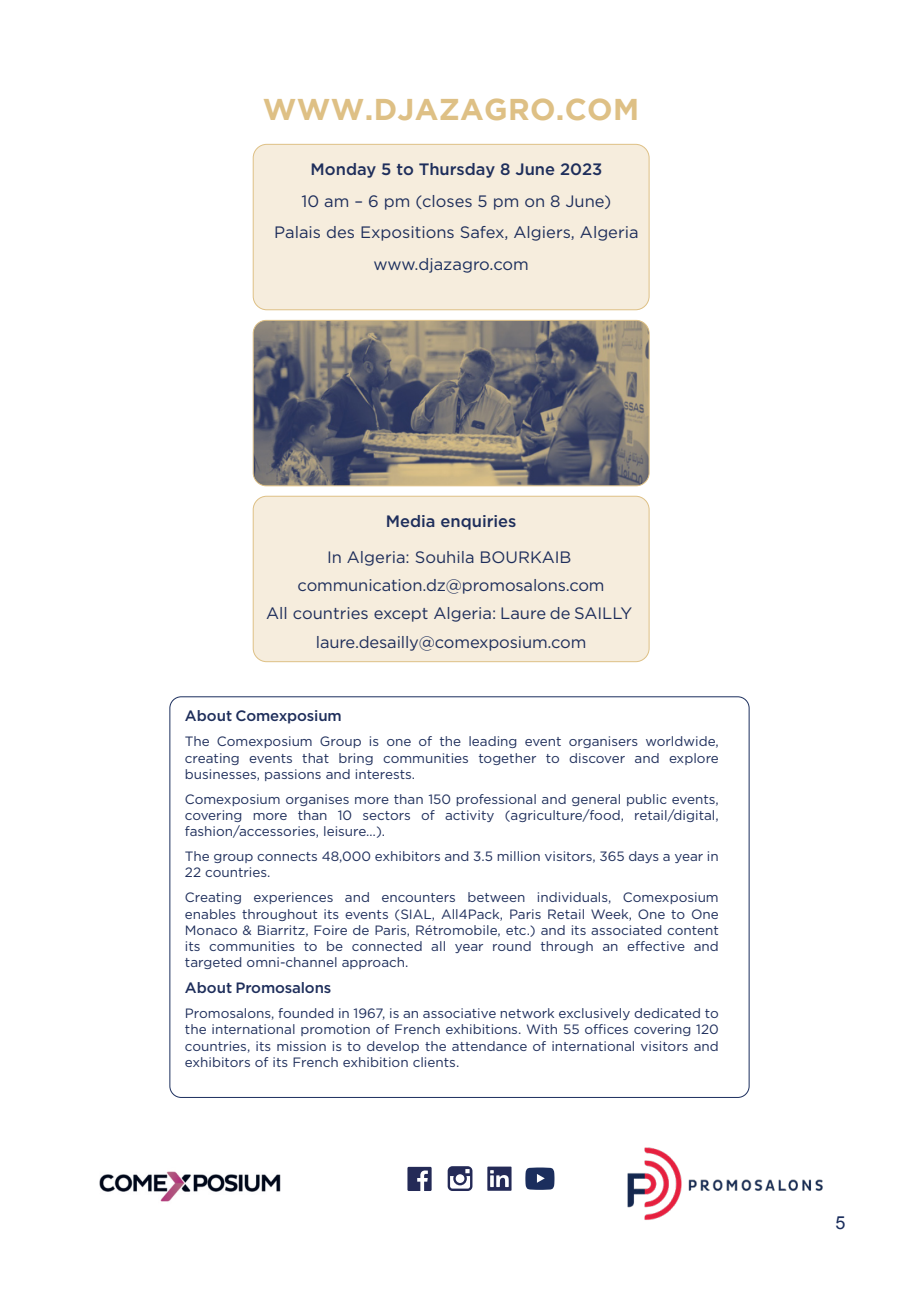
<style>
.page{position:relative;width:919px;height:1289px;background:#fff}
.page>*{position:absolute;margin:0;border:0;box-sizing:border-box;transform-origin:0 0}
.t1{font:700 30px "Gotham";letter-spacing:.01em;color:#dec085}
.t2{font:18px "Arial";color:#1b2e5d}
.t3{font:16.5px/28px "Gotham";color:#1e2e5b;text-align:center}
.t4{font:500 16.5px "Gotham";color:#1e2e5b}
.t5{font:16.5px "Gotham";color:#1b2e5d}
.t6{font:500 15px "Gotham";letter-spacing:-.01em;color:#1e2e5b}
.t7{font:13.5px/16.2px "Gotham";color:#1e2e5b;text-align:justify}
</style>
<div class="page">
<div style="left:253px;top:144px;width:396px;height:166px;background:#f6eddd;border:1px solid #dec085;border-radius:14px"></div>
<div style="left:253px;top:496px;width:396px;height:166px;background:#f6eddd;border:1px solid #dec085;border-radius:13px"></div>
<img style="left:99px;top:1171px;width:182px;height:31px">
<svg style="left:407px;top:1166px;width:24px;height:24px"></svg>
<svg style="left:447px;top:1166px;width:25px;height:24px"></svg>
<svg style="left:487px;top:1166px;width:24px;height:24px"></svg>
<img style="left:627px;top:1147px;width:196px;height:73px">
<img style="left:253px;top:320px;width:396px;height:166px;border-radius:13px">
<div style="left:253px;top:320px;width:396px;height:166px;border:1px solid #dec085;border-radius:13px"></div>
<svg style="left:525px;top:1167px;width:29px;height:22px"></svg>
<h1 class="t1" style="left:263px;top:98px;width:378px">WWW.DJAZAGRO.COM</h1>
<p class="t4" style="left:310px;top:162px;width:293px">Monday 5 to Thursday 8 June 2023</p>
<p class="t3" style="left:274px;top:186px;width:366px;line-height:31.8px">10 am – 6 pm (closes 5 pm on 8 June)<br>Palais des Expositions Safex, Algiers, Algeria</p>
<p class="t5" style="left:373px;top:257px;width:157px">www.djazagro.com</p>
<p class="t4" style="left:386px;top:513px;width:132px">Media enquiries</p>
<p class="t3" style="left:266px;top:544px;width:367px">In Algeria: Souhila BOURKAIB communication.dz@promosalons.com<br>All countries except Algeria: Laure de SAILLY laure.desailly@comexposium.com</p>
<p class="t6" style="left:185px;top:709px;width:158px">About Comexposium</p>
<p class="t7" style="left:185px;top:734px;width:535px">The Comexposium Group is one of the leading event organisers worldwide, creating events that bring communities together to discover and explore businesses, passions and interests.</p>
<p class="t7" style="left:185px;top:791px;width:535px">Comexposium organises more than 150 professional and general public events, covering more than 10 sectors of activity (agriculture/food, retail/digital, fashion/accessories, leisure…).</p>
<p class="t7" style="left:185px;top:849px;width:535px">The group connects 48,000 exhibitors and 3.5 million visitors, 365 days a year in<br>22 countries.</p>
<p class="t7" style="left:185px;top:890px;width:535px">Creating experiences and encounters between individuals, Comexposium enables throughout its events (SIAL, All4Pack, Paris Retail Week, One to One Monaco &amp; Biarritz, Foire de Paris, Rétromobile, etc.) and its associated content its communities to be connected all year round through an effective and targeted omni-channel approach.</p>
<p class="t6" style="left:185px;top:981px;width:148px">About Promosalons</p>
<p class="t7" style="left:185px;top:1006px;width:535px">Promosalons, founded in 1967, is an associative network exclusively dedicated to the international promotion of French exhibitions. With 55 offices covering 120 countries, its mission is to develop the attendance of international visitors and exhibitors of its French exhibition clients.</p>
<h2 class="t2" style="left:835px;top:1215px;width:12px">5</h2>
</div>
